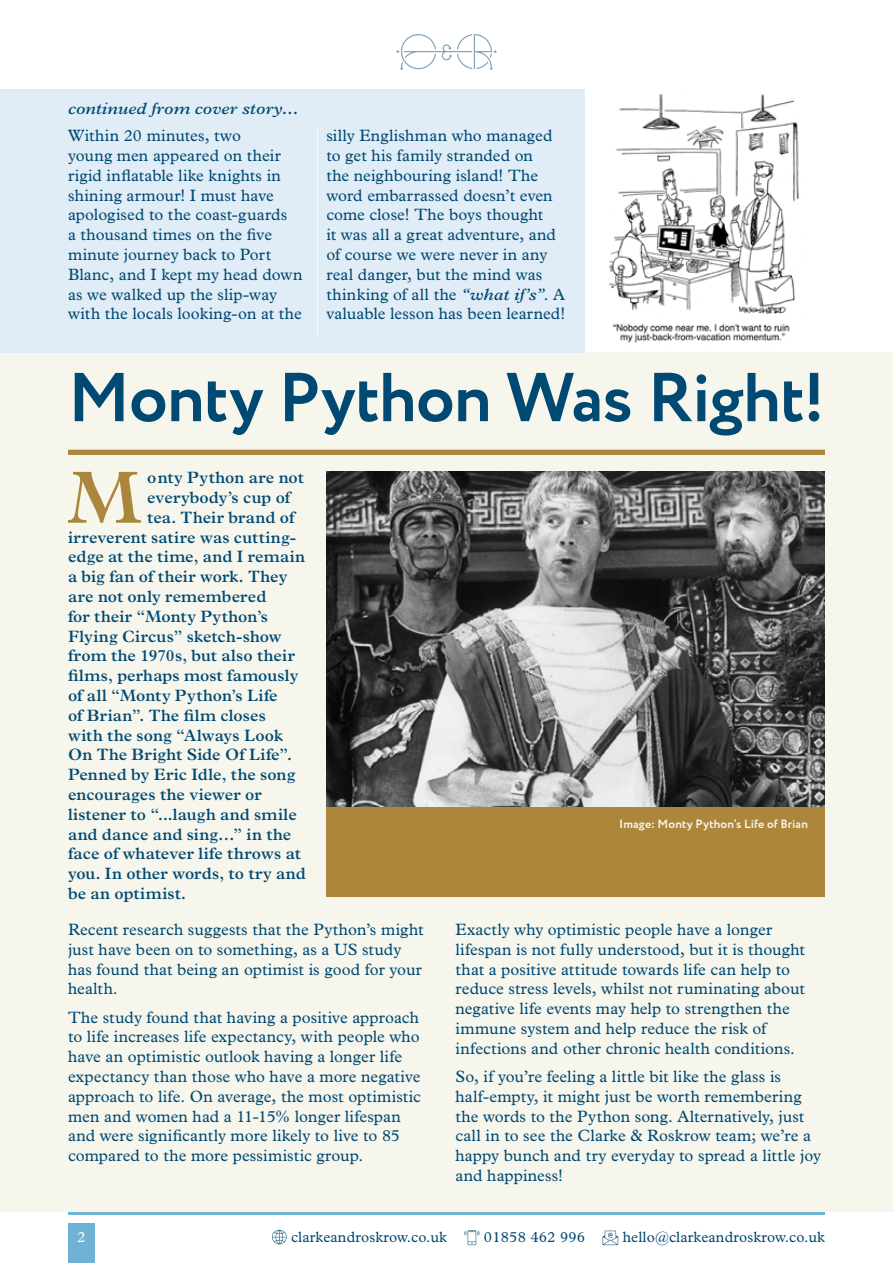
<style>
.page{position:relative;width:893px;height:1263px;background:#fff}
.page>*{position:absolute;margin:0;border:0;box-sizing:border-box;transform-origin:0 0}
.t1{font:600 74.55px "Plantin Std";color:#ac863a}
.t2{font:700 69px "Circe";letter-spacing:-.015em;color:#004972}
.t3{font:16.5px/19.8px "Plantin Std";letter-spacing:.005em;color:#004972}
.t4{font:600 16.5px "Plantin Std";letter-spacing:.005em;color:#004972}
.t5{font:italic 600 16.5px "Plantin Std";letter-spacing:.01em;color:#004972}
.t6{font:15px "Plantin Std";letter-spacing:.01em;color:#004972}
.t7{font:15px "Plantin Std";color:#fff}
.t8{font:700 12px "Circe";letter-spacing:.015em;color:#f6f6ed}
.s1{font-weight:600;font-style:italic}
</style>
<div class="page">
<svg style="left:272px;top:1230px;width:15px;height:14px"></svg>
<svg style="left:464px;top:1230px;width:15px;height:15px"></svg>
<svg style="left:603px;top:1231px;width:15px;height:14px"></svg>
<hr style="left:68px;top:1212px;width:757px;height:2px;background:#70b2d6">
<svg style="left:396px;top:34px;width:101px;height:36px"></svg>
<div style="left:68px;top:1223px;width:26px;height:40px;background:#70b2d6"></div>
<img style="left:603px;top:93px;width:204px;height:260px">
<div style="left:0;top:353px;width:893px;height:859px;background:#f6f6ed"></div>
<div style="left:0;top:89px;width:585px;height:264px;background:#e0ecf6"></div>
<div style="left:326px;top:544px;width:499px;height:353px;background:#ac863a"></div>
<div style="left:68px;top:450px;width:757px;height:5px;background:#ac863a"></div>
<img style="left:326px;top:472px;width:499px;height:335px">
<hr style="left:317px;top:128px;width:1px;height:210px;background:#fff">
<p class="t5" style="left:68px;top:98px;width:232px">continued from cover story…</p>
<p class="t3" style="left:68px;top:126px;width:236px">Within 20 minutes, two<br>young men appeared on their rigid inflatable like knights in shining armour! I must have apologised to the coast-guards<br>a thousand times on the five minute journey back to Port<br>Blanc, and I kept my head down as we walked up the slip-way with the locals looking-on at the</p>
<p class="t3" style="left:326px;top:126px;width:240px">silly Englishman who managed to get his family stranded on<br>the neighbouring island! The word embarrassed doesn’t even come close! The boys thought<br>it was all a great adventure, and of course we were never in any real danger, but the mind was thinking of all the <span class="s1">“what if’s”</span>. A valuable lesson has been learned!</p>
<h2 class="t2" style="left:68px;top:351px;width:758px">Monty Python Was Right!</h2>
<h1 class="t1" style="left:67px;top:454px;width:76px">M</h1>
<p class="t4" style="left:147px;top:468px;width:158px">onty Python are not</p>
<p class="t4" style="left:147px;top:488px;width:145px">everybody’s cup of</p>
<p class="t4" style="left:147px;top:507px;width:149px">tea. Their brand of</p>
<p class="t4" style="left:68px;top:527px;width:230px">irreverent satire was cutting-</p>
<p class="t4" style="left:68px;top:547px;width:239px">edge at the time, and I remain</p>
<p class="t4" style="left:68px;top:567px;width:221px">a big fan of their work. They</p>
<p class="t4" style="left:68px;top:587px;width:200px">are not only remembered</p>
<p class="t4" style="left:68px;top:606px;width:202px">for their “Monty Python’s</p>
<p class="t4" style="left:68px;top:626px;width:215px">Flying Circus” sketch-show</p>
<p class="t4" style="left:68px;top:646px;width:229px">from the 1970s, but also their</p>
<p class="t4" style="left:68px;top:666px;width:232px">films, perhaps most famously</p>
<p class="t4" style="left:68px;top:686px;width:211px">of all “Monty Python’s Life</p>
<p class="t4" style="left:68px;top:705px;width:199px">of Brian”. The film closes</p>
<p class="t4" style="left:68px;top:725px;width:216px">with the song “Always Look</p>
<p class="t4" style="left:68px;top:745px;width:225px">On The Bright Side Of Life”.</p>
<p class="t4" style="left:68px;top:765px;width:229px">Penned by Eric Idle, the song</p>
<p class="t4" style="left:68px;top:785px;width:195px">encourages the viewer or</p>
<p class="t4" style="left:68px;top:804px;width:230px">listener to “...laugh and smile</p>
<p class="t4" style="left:68px;top:824px;width:225px">and dance and sing…” in the</p>
<p class="t4" style="left:68px;top:844px;width:234px">face of whatever life throws at</p>
<p class="t4" style="left:68px;top:864px;width:239px">you. In other words, to try and</p>
<p class="t4" style="left:68px;top:884px;width:119px">be an optimist.</p>
<p class="t3" style="left:68px;top:920px;width:357px">Recent research suggests that the Python’s might just have been on to something, as a US study has found that being an optimist is good for your health.</p>
<p class="t3" style="left:68px;top:1007px;width:354px">The study found that having a positive approach to life increases life expectancy, with people who have an optimistic outlook having a longer life expectancy than those who have a more negative approach to life. On average, the most optimistic men and women had a 11-15% longer lifespan and were significantly more likely to live to 85 compared to the more pessimistic group.</p>
<p class="t8" style="left:619px;top:816px;width:190px">Image: Monty Python’s Life of Brian</p>
<p class="t3" style="left:455px;top:920px;width:351px">Exactly why optimistic people have a longer lifespan is not fully understood, but it is thought that a positive attitude towards life can help to reduce stress levels, whilst not ruminating about negative life events may help to strengthen the immune system and help reduce the risk of infections and other chronic health conditions.</p>
<p class="t3" style="left:455px;top:1067px;width:367px">So, if you’re feeling a little bit like the glass is half-empty, it might just be worth remembering the words to the Python song. Alternatively, just call in to see the Clarke &amp; Roskrow team; we’re a happy bunch and try everyday to spread a little joy and happiness!</p>
<p class="t7" style="left:77px;top:1229px;width:10px">2</p>
<p class="t6" style="left:291px;top:1228px;width:157px">clarkeandroskrow.co.uk</p>
<p class="t6" style="left:484px;top:1228px;width:103px">01858 462 996</p>
<p class="t6" style="left:623px;top:1228px;width:204px">hello@clarkeandroskrow.co.uk</p>
</div>
